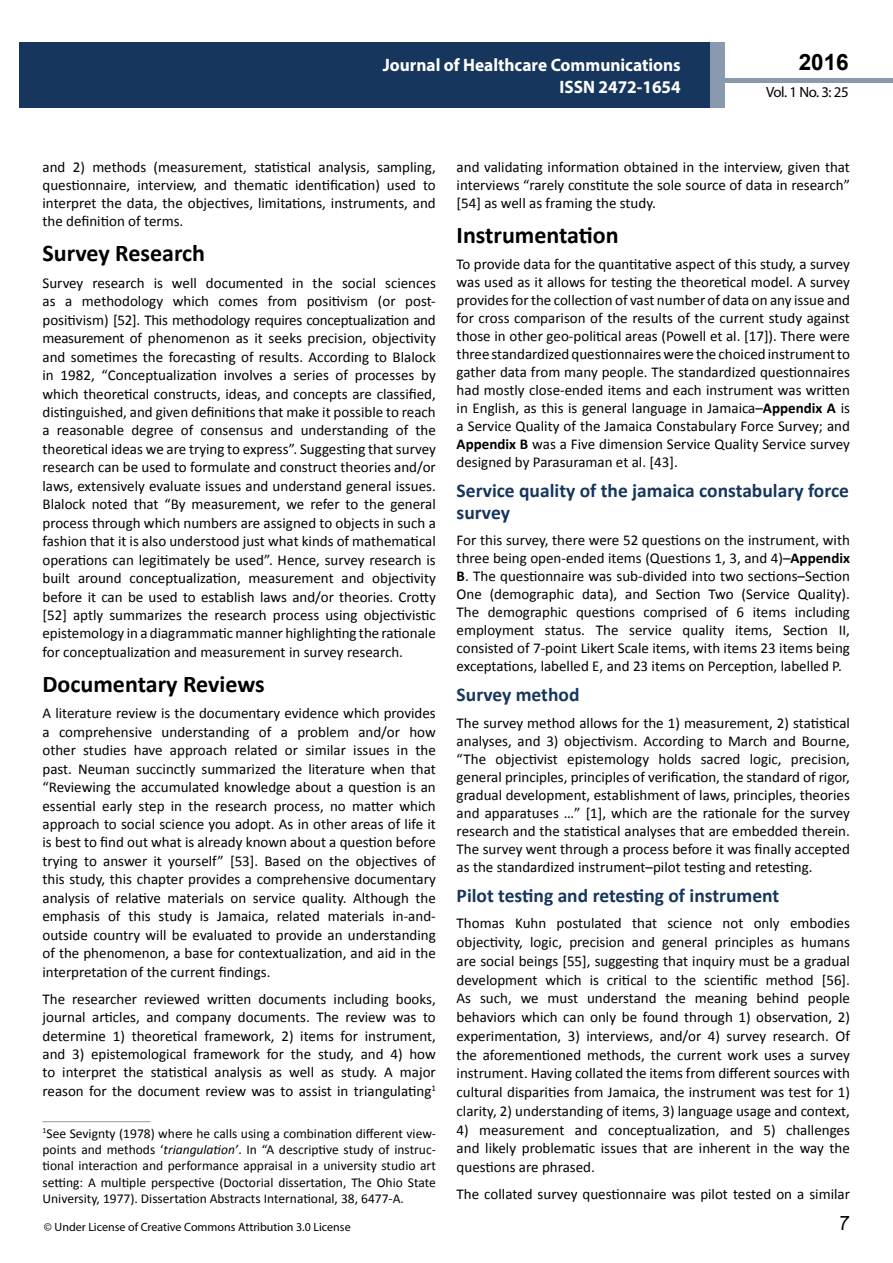
<style>
.page{position:relative;width:893px;height:1263px;background:#fff}
.page>*{position:absolute;margin:0;border:0;box-sizing:border-box;transform-origin:0 0}
.t1{font:25.5px "Tunga";color:#000}
.t2{font:700 24px "Calibri";color:#000}
.t3{font:700 22.5px "Arial";color:#000}
.t4{font:700 19.5px/21.5px "Calibri";color:#16365d}
.t5{font:700 18px/21.6px "Myriad Pro";color:#fff;text-align:right;scale:.96 1}
.t6{font:15px/18.5px "Calibri";color:#000;text-align:justify}
.t7{font:14.85px "Myriad Pro";letter-spacing:-.03em;color:#000}
.t8{font:13.5px/16.2px "Calibri";color:#000;text-align:justify}
.t9{font:12px "Myriad Pro";color:#000}
.s1{font-style:italic}
.s2{font-weight:700}
</style>
<div class="page">
<hr style="left:725px;top:78px;width:168px;height:4px;background:#8a9aae">
<div style="left:19px;top:42px;width:690px;height:66px;background:#16365d"></div>
<div style="left:709px;top:42px;width:16px;height:66px;background:#8a9aae"></div>
<hr style="left:43px;top:1121px;width:108px;height:1px;background:#939598">
<p class="t5" style="left:517px;top:53px;width:198px">ARCHIVOS DE MEDICINA<br>ISSN 1698-9465</p>
<h3 class="t3" style="left:799px;top:47px;width:52px">2016</h3>
<p class="t5" style="left:383px;top:54px;width:312px">Journal of Healthcare Communications<br>ISSN 2472-1654</p>
<p class="t7" style="left:766px;top:83px;width:84px">Vol. 1 No. 3: 25</p>
<p class="t6" style="left:43px;top:158px;width:395px;line-height:18px">and 2) methods (measurement, statistical analysis, sampling, questionnaire, interview, and thematic identification) used to interpret the data, the objectives, limitations, instruments, and the definition of terms.</p>
<h2 class="t2" style="left:43px;top:238px;width:164px">Survey Research</h2>
<p class="t6" style="left:43px;top:274px;width:395px">Survey research is well documented in the social sciences as a methodology which comes from positivism (or post&shy;positivism) [52]. This methodology requires conceptualization and measurement of phenomenon as it seeks precision, objectivity and sometimes the forecasting of results. According to Blalock in 1982, “Conceptualization involves a series of processes by which theoretical constructs, ideas, and concepts are classified, distinguished, and given definitions that make it possible to reach a reasonable degree of consensus and understanding of the theoretical ideas we are trying to express”. Suggesting that survey research can be used to formulate and construct theories and/or laws, extensively evaluate issues and understand general issues.<br>Blalock noted that “By measurement, we refer to the general process through which numbers are assigned to objects in such a fashion that it is also understood just what kinds of mathematical operations can legitimately be used”. Hence, survey research is built around conceptualization, measurement and objectivity before it can be used to establish laws and/or theories. Crotty [52] aptly summarizes the research process using objectivistic epistemology in a diagrammatic manner highlighting the rationale for conceptualization and measurement in survey research.</p>
<h2 class="t2" style="left:43px;top:668px;width:224px">Documentary Reviews</h2>
<p class="t6" style="left:43px;top:704px;width:395px">A literature review is the documentary evidence which provides a comprehensive understanding of a problem and/or how other studies have approach related or similar issues in the past. Neuman succinctly summarized the literature when that “Reviewing the accumulated knowledge about a question is an essential early step in the research process, no matter which approach to social science you adopt. As in other areas of life it is best to find out what is already known about a question before trying to answer it yourself” [53]. Based on the objectives of this study, this chapter provides a comprehensive documentary analysis of relative materials on service quality. Although the emphasis of this study is Jamaica, related materials in-and&shy;outside country will be evaluated to provide an understanding of the phenomenon, a base for contextualization, and aid in the interpretation of the current findings.</p>
<p class="t6" style="left:43px;top:989px;width:395px">The researcher reviewed written documents including books, journal articles, and company documents. The review was to determine 1) theoretical framework, 2) items for instrument, and 3) epistemological framework for the study, and 4) how to interpret the statistical analysis as well as study. A major reason for the document review was to assist in triangulating<sup>1</sup></p>
<p class="t8" style="left:43px;top:1125px;width:395px"><sup>1</sup>See Sevignty (1978) where he calls using a combination different view&shy;points and methods ‘<span class="s1">triangulation’</span>. In “A descriptive study of instruc&shy;tional interaction and performance appraisal in a university studio art setting: A multiple perspective (Doctorial dissertation, The Ohio State University, 1977). Dissertation Abstracts International, 38, 6477-A.</p>
<p class="t6" style="left:457px;top:158px;width:395px;line-height:18px">and validating information obtained in the interview, given that interviews “rarely constitute the sole source of data in research” [54] as well as framing the study.</p>
<h2 class="t2" style="left:457px;top:220px;width:164px">Instrumentation</h2>
<p class="t6" style="left:457px;top:255px;width:395px;line-height:18px">To provide data for the quantitative aspect of this study, a survey was used as it allows for testing the theoretical model. A survey provides for the collection of vast number of data on any issue and for cross comparison of the results of the current study against those in other geo-political areas (Powell et al. [17]). There were three standardized questionnaires were the choiced instrument to gather data from many people. The standardized questionnaires had mostly close-ended items and each instrument was written in English, as this is general language in Jamaica–<span class="s2">Appendix A</span> is a Service Quality of the Jamaica Constabulary Force Survey; and <span class="s2">Appendix B</span> was a Five dimension Service Quality Service survey designed by Parasuraman et al. [43].</p>
<h3 class="t4" style="left:457px;top:480px;width:394px">Service quality of the jamaica constabulary force survey</h3>
<p class="t6" style="left:457px;top:531px;width:395px;line-height:18px">For this survey, there were 52 questions on the instrument, with three being open-ended items (Questions 1, 3, and 4)–<span class="s2">Appendix B</span>. The questionnaire was sub-divided into two sections–Section One (demographic data), and Section Two (Service Quality).<br>The demographic questions comprised of 6 items including employment status. The service quality items, Section II, consisted of 7-point Likert Scale items, with items 23 items being exceptations, labelled E, and 23 items on Perception, labelled P.</p>
<h3 class="t4" style="left:457px;top:684px;width:124px">Survey method</h3>
<p class="t6" style="left:457px;top:714px;width:395px;line-height:18px">The survey method allows for the 1) measurement, 2) statistical analyses, and 3) objectivism. According to March and Bourne, “The objectivist epistemology holds sacred logic, precision, general principles, principles of verification, the standard of rigor, gradual development, establishment of laws, principles, theories and apparatuses …” [1], which are the rationale for the survey research and the statistical analyses that are embedded therein.<br>The survey went through a process before it was finally accepted as the standardized instrument–pilot testing and retesting.</p>
<h3 class="t4" style="left:457px;top:884px;width:324px">Pilot testing and retesting of instrument</h3>
<p class="t6" style="left:457px;top:914px;width:395px">Thomas Kuhn postulated that science not only embodies objectivity, logic, precision and general principles as humans are social beings [55], suggesting that inquiry must be a gradual development which is critical to the scientific method [56].<br>As such, we must understand the meaning behind people behaviors which can only be found through 1) observation, 2) experimentation, 3) interviews, and/or 4) survey research. Of the aforementioned methods, the current work uses a survey instrument. Having collated the items from different sources with cultural disparities from Jamaica, the instrument was test for 1) clarity, 2) understanding of items, 3) language usage and context,</p>
<p class="t6" style="left:457px;top:1120px;width:395px">4) measurement and conceptualization, and 5) challenges and likely problematic issues that are inherent in the way the questions are phrased.</p>
<p class="t6" style="left:457px;top:1185px;width:395px">The collated survey questionnaire was pilot tested on a similar</p>
<p class="t9" style="left:44px;top:1220px;width:308px">© Under License of Creative Commons Attribution 3.0 License</p>
<h1 class="t1" style="left:839px;top:1206px;width:11px">7</h1>
</div>
